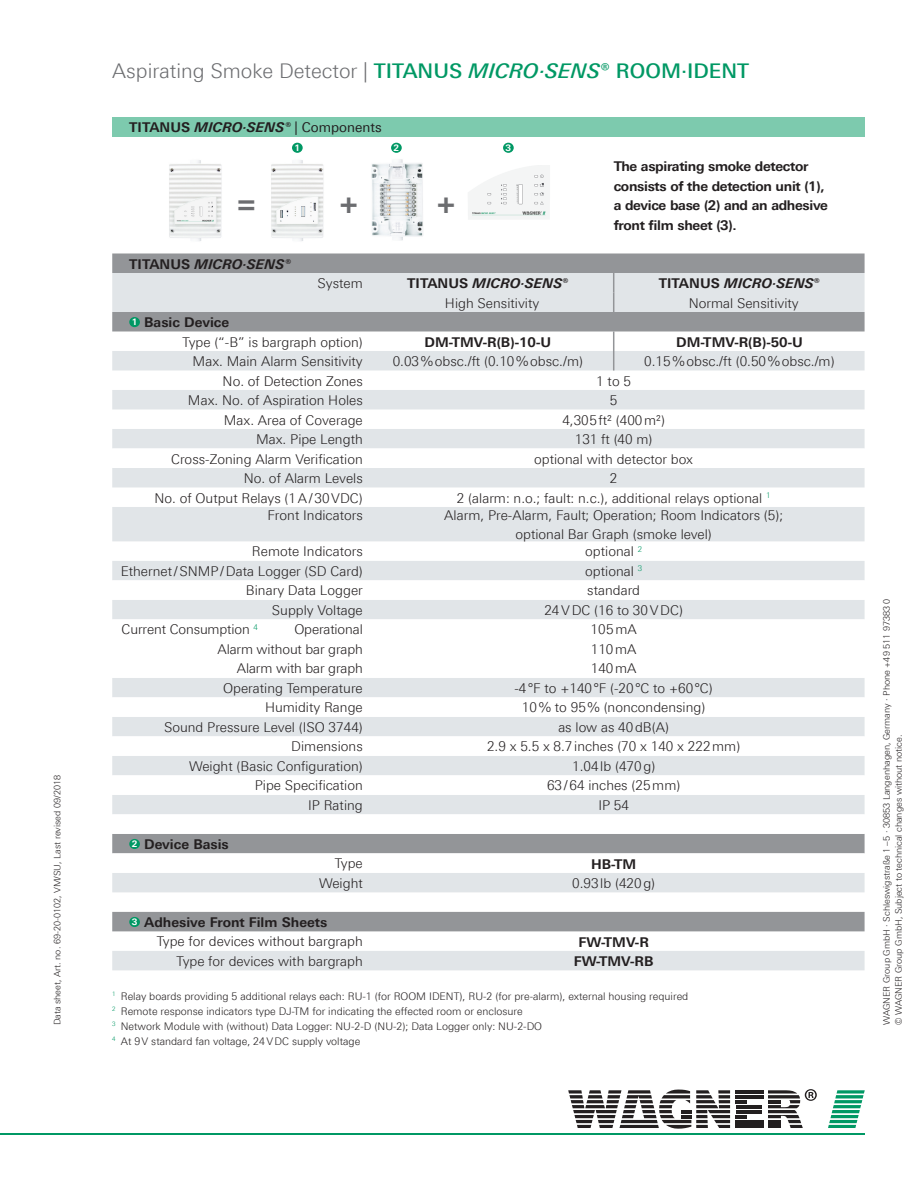
<style>
.page{position:relative;width:918px;height:1188px;background:#fff}
.page>*{position:absolute;margin:0;border:0;box-sizing:border-box;transform-origin:0 0}
.t1{font:700 30px "LT Univers Basic";color:#6c6d70}
.t2{font:300 20.25px "LT Univers Basic";color:#6c6d70}
.t3{font:300 13.5px/19.4px "LT Univers Basic";color:#231f20}
.t4{font:700 13.5px/19.5px "LT Univers Basic";letter-spacing:-.025em;color:#231f20}
.t5{font:italic 700 13.5px "LT Univers Basic";color:#231f20}
.t6{font:700 13.5px "LT Univers Basic";color:#231f20}
.t7{font:300 10.5px/15px "LT Univers Basic";color:#231f20}
.t8{font:300 9px/12px "LT Univers Basic";color:#231f20}
.t9{font:700 9px "LT Univers Basic";color:#fff}
.s1{font-weight:500;color:#009864}
.s2{font-weight:500;font-style:italic;color:#009864}
.s3{font-style:normal}
.s4{font-weight:400;font-style:normal}
.s5{font-weight:700;font-size:9px;color:#fff}
.s6{font-weight:700}
.s7{font-size:9px;color:#fff}
</style>
<div class="page">
<hr style="left:736px;top:1110px;width:25px;height:3px;background:#231f20">
<hr style="left:736px;top:1105px;width:25px;height:3px;background:#231f20">
<svg style="left:736px;top:1115px;width:11px;height:3px"></svg>
<svg style="left:736px;top:1100px;width:11px;height:3px"></svg>
<hr style="left:736px;top:1090px;width:28px;height:4px;background:#231f20">
<hr style="left:736px;top:1125px;width:28px;height:3px;background:#231f20">
<hr style="left:736px;top:1095px;width:28px;height:3px;background:#231f20">
<hr style="left:736px;top:1120px;width:28px;height:3px;background:#231f20">
<svg style="left:568px;top:1090px;width:162px;height:39px"></svg>
<hr style="left:0;top:1133px;width:865px;height:2px;background:#009864">
<svg style="left:828px;top:1090px;width:37px;height:38px"></svg>
<svg style="left:768px;top:1089px;width:49px;height:39px"></svg>
<div style="left:112px;top:117px;width:753px;height:20px;background:#7dcaae"></div>
<svg style="left:112px;top:253px;width:753px;height:118px;background:#9a9b9e"></svg>
<svg style="left:112px;top:273px;width:753px;height:97px;fill:#e1e5e8"></svg>
<svg style="left:112px;top:390px;width:753px;height:580px;fill:#e1e5e8"></svg>
<svg style="left:112px;top:448px;width:753px;height:425px"></svg>
<svg style="left:613px;top:273px;width:1px;height:39px"></svg>
<svg style="left:613px;top:331px;width:1px;height:39px"></svg>
<div style="left:292px;top:143px;width:11px;height:10px;background:#009864;border-radius:50%"></div>
<div style="left:391px;top:143px;width:11px;height:10px;background:#009864;border-radius:50%"></div>
<div style="left:503px;top:143px;width:11px;height:10px;background:#009864;border-radius:50%"></div>
<img style="left:169px;top:160px;width:53px;height:81px">
<img style="left:468px;top:165px;width:82px;height:54px">
<img style="left:271px;top:160px;width:53px;height:81px">
<img style="left:371px;top:159px;width:52px;height:82px">
<div style="left:129px;top:317px;width:11px;height:10px;background:#009864;border-radius:50%"></div>
<div style="left:129px;top:839px;width:11px;height:10px;background:#009864;border-radius:50%"></div>
<div style="left:129px;top:917px;width:11px;height:10px;background:#009864;border-radius:50%"></div>
<p class="t8" style="left:51px;top:1025px;width:252px;rotate:-90deg">Data sheet, Art. no. 69-20-0102, VM/SU, Last revised 09/2018</p>
<h2 class="t2" style="left:112px;top:58px;width:638px">Aspirating Smoke Detector | <span class="s1">TITANUS</span> <span class="s2">MICRO·SENS</span><span class="s1">® ROOM·IDENT</span></h2>
<p class="t5" style="left:129px;top:119px;width:254px"><span class="s3">TITANUS</span> MICRO·SENS® <span class="s4">| Components</span></p>
<p class="t9" style="left:295px;top:142px;width:7px">1</p>
<p class="t9" style="left:394px;top:142px;width:7px">2</p>
<p class="t9" style="left:506px;top:142px;width:7px">3</p>
<h1 class="t1" style="left:237px;top:184px;width:21px">=</h1>
<h1 class="t1" style="left:339px;top:184px;width:21px">+</h1>
<h1 class="t1" style="left:436px;top:184px;width:21px">+</h1>
<p class="t5" style="left:129px;top:256px;width:163px"><span class="s3">TITANUS</span> MICRO·SENS®</p>
<p class="t4" style="left:614px;top:156px;width:216px">The aspirating smoke detector consists of the detection unit (1), a device base (2) and an adhesive front film sheet (3).</p>
<p class="t3" style="left:318px;top:273px;width:47px">System</p>
<p class="t5" style="left:407px;top:275px;width:163px"><span class="s3">TITANUS</span> MICRO·SENS<span class="s3">®</span></p>
<p class="t5" style="left:659px;top:275px;width:163px"><span class="s3">TITANUS</span> MICRO·SENS<span class="s3">®</span></p>
<p class="t3" style="left:445px;top:293px;width:96px">High Sensitivity</p>
<p class="t3" style="left:689px;top:293px;width:112px">Normal Sensitivity</p>
<p class="t3" style="left:183px;top:313px;width:182px;text-indent:-51px"><span class="s5">1</span> <span class="s6">Basic Device<br></span>Type (“-B” is bargraph option)</p>
<p class="t4" style="left:425px;top:332px;width:128px">DM-TMV-R(B)-10-U</p>
<p class="t4" style="left:676px;top:332px;width:128px">DM-TMV-R(B)-50-U</p>
<p class="t3" style="left:193px;top:351px;width:172px">Max. Main Alarm Sensitivity</p>
<p class="t3" style="left:393px;top:351px;width:192px">0.03%obsc./ft (0.10%obsc./m)</p>
<p class="t3" style="left:644px;top:351px;width:192px">0.15%obsc./ft (0.50%obsc./m)</p>
<p class="t3" style="left:223px;top:371px;width:142px">No. of Detection Zones</p>
<p class="t3" style="left:596px;top:371px;width:36px">1 to 5</p>
<p class="t3" style="left:188px;top:390px;width:176px">Max. No. of Aspiration Holes</p>
<p class="t3" style="left:610px;top:390px;width:9px">5</p>
<p class="t3" style="left:224px;top:410px;width:140px">Max. Area of Coverage</p>
<p class="t3" style="left:562px;top:410px;width:104px">4,305ft² (400m²)</p>
<p class="t3" style="left:256px;top:429px;width:108px">Max. Pipe Length</p>
<p class="t3" style="left:575px;top:429px;width:79px">131 ft (40 m)</p>
<p class="t3" style="left:171px;top:449px;width:193px">Cross-Zoning Alarm Verification</p>
<p class="t3" style="left:534px;top:449px;width:160px">optional with detector box</p>
<p class="t3" style="left:244px;top:468px;width:121px">No. of Alarm Levels</p>
<p class="t3" style="left:610px;top:468px;width:9px">2</p>
<p class="t3" style="left:154px;top:488px;width:210px">No. of Output Relays (1A/30VDC)</p>
<p class="t3" style="left:457px;top:488px;width:315px">2 (alarm: n.o.; fault: n.c.), additional relays optional <sup>1</sup></p>
<p class="t3" style="left:268px;top:505px;width:97px">Front Indicators</p>
<p class="t3" style="left:444px;top:505px;width:340px;text-align:center">Alarm, Pre-Alarm, Fault; Operation; Room Indicators (5); optional Bar Graph (smoke level)</p>
<p class="t3" style="left:252px;top:542px;width:112px">Remote Indicators</p>
<p class="t3" style="left:585px;top:542px;width:58px">optional <sup>2</sup></p>
<p class="t3" style="left:121px;top:561px;width:244px">Ethernet/SNMP/Data Logger (SD Card)</p>
<p class="t3" style="left:585px;top:561px;width:58px">optional <sup>3</sup></p>
<p class="t3" style="left:246px;top:581px;width:118px">Binary Data Logger</p>
<p class="t3" style="left:587px;top:581px;width:54px">standard</p>
<p class="t3" style="left:272px;top:600px;width:92px">Supply Voltage</p>
<p class="t3" style="left:544px;top:600px;width:140px">24VDC (16 to 30VDC)</p>
<p class="t3" style="left:122px;top:620px;width:138px">Current Consumption <sup>4</sup></p>
<p class="t3" style="left:294px;top:620px;width:70px">Operational</p>
<p class="t3" style="left:591px;top:620px;width:48px">105mA</p>
<p class="t3" style="left:217px;top:639px;width:147px">Alarm without bar graph</p>
<p class="t3" style="left:591px;top:639px;width:47px">110mA</p>
<p class="t3" style="left:237px;top:659px;width:127px">Alarm with bar graph</p>
<p class="t3" style="left:591px;top:659px;width:47px">140mA</p>
<p class="t3" style="left:223px;top:678px;width:141px">Operating Temperature</p>
<p class="t3" style="left:515px;top:678px;width:200px">-4°F to +140°F (-20°C to +60°C)</p>
<p class="t3" style="left:265px;top:698px;width:99px">Humidity Range</p>
<p class="t3" style="left:522px;top:698px;width:185px">10% to 95% (noncondensing)</p>
<p class="t3" style="left:164px;top:717px;width:200px">Sound Pressure Level (ISO 3744)</p>
<p class="t3" style="left:558px;top:717px;width:112px">as low as 40dB(A)</p>
<p class="t3" style="left:291px;top:737px;width:73px">Dimensions</p>
<p class="t3" style="left:487px;top:737px;width:255px">2.9 x 5.5 x 8.7inches (70 x 140 x 222mm)</p>
<p class="t3" style="left:189px;top:756px;width:175px">Weight (Basic Configuration)</p>
<p class="t3" style="left:572px;top:756px;width:85px">1.04lb (470g)</p>
<p class="t3" style="left:255px;top:776px;width:110px">Pipe Specification</p>
<p class="t3" style="left:547px;top:776px;width:135px">63/64 inches (25mm)</p>
<p class="t3" style="left:308px;top:795px;width:56px">IP Rating</p>
<p class="t3" style="left:598px;top:795px;width:32px">IP 54</p>
<p class="t6" style="left:132px;top:836px;width:99px"><span class="s7">2</span> Device Basis</p>
<p class="t3" style="left:335px;top:854px;width:29px">Type</p>
<p class="t4" style="left:591px;top:854px;width:47px">HB-TM</p>
<p class="t3" style="left:319px;top:873px;width:45px">Weight</p>
<p class="t3" style="left:572px;top:873px;width:85px">0.93lb (420g)</p>
<p class="t3" style="left:157px;top:912px;width:208px;text-indent:-25px"><span class="s5">3</span> <span class="s6">Adhesive Front Film Sheets<br></span>Type for devices without bargraph</p>
<p class="t4" style="left:579px;top:932px;width:72px">FW-TMV-R</p>
<p class="t3" style="left:177px;top:951px;width:188px">Type for devices with bargraph</p>
<p class="t4" style="left:574px;top:951px;width:81px">FW-TMV-RB</p>
<p class="t7" style="left:112px;top:988px;width:578px"><sup>1</sup> Relay boards providing 5 additional relays each: RU-1 (for ROOM IDENT), RU-2 (for pre-alarm), external housing required <sup>2</sup> Remote response indicators type DJ-TM for indicating the effected room or enclosure<br><sup>3</sup> Network Module with (without) Data Logger: NU-2-D (NU-2); Data Logger only: NU-2-DO<br><sup>4</sup> At 9V standard fan voltage, 24VDC supply voltage</p>
<p class="t8" style="left:880px;top:1025px;width:428px;rotate:-90deg">WAGNER Group GmbH · Schleswigstraße 1–5 · 30853 Langenhagen, Germany · Phone +49 511 97383 0 © WAGNER Group GmbH, Subject to technical changes without notice.</p>
</div>
